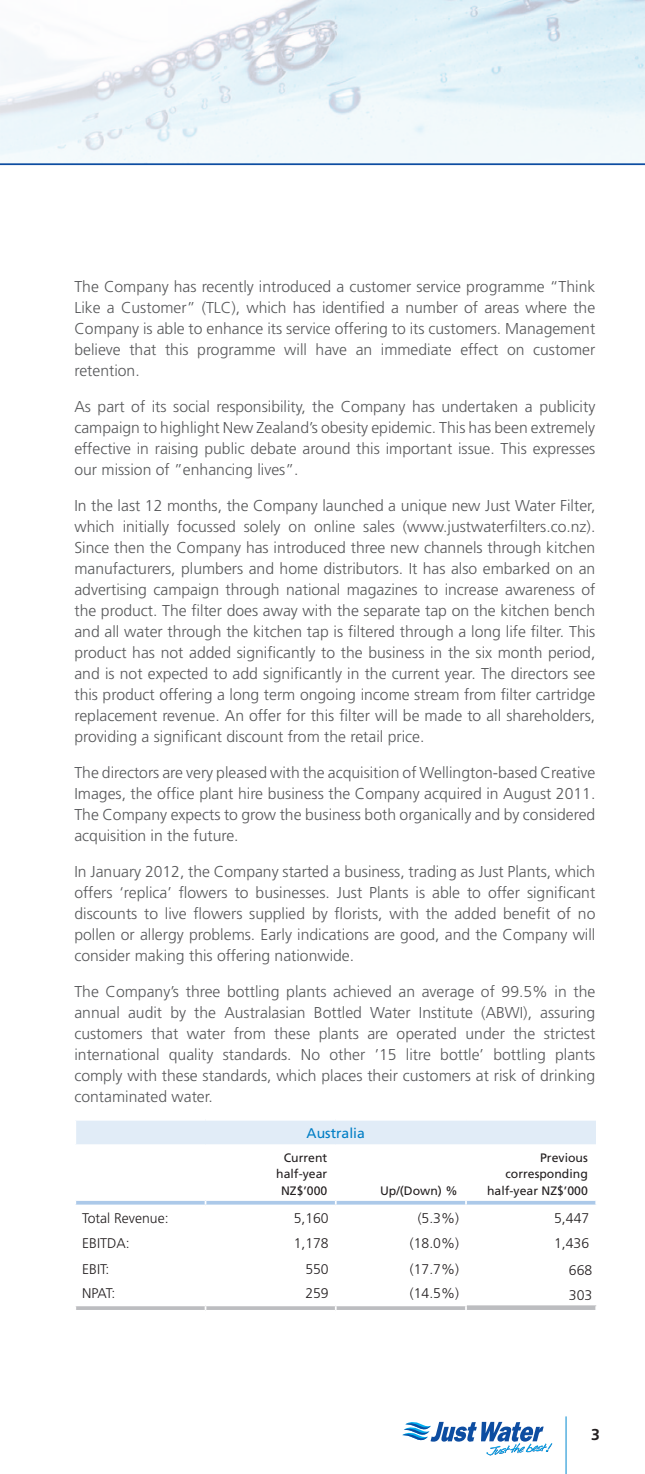
<style>
.page{position:relative;width:645px;height:1474px;background:#fff}
.page>*{position:absolute;margin:0;border:0;box-sizing:border-box;transform-origin:0 0}
.t1{font:300 15.75px/21px "Frutiger";color:#57585a;text-align:justify}
.t2{font:700 15.75px "Frutiger";color:#231f20}
.t3{font:300 14px "Frutiger";color:#231f20}
.t4{font:14px "Frutiger";color:#007ec5}
.t5{font:12.25px/16.6px "Frutiger";color:#231f20;text-align:right}
</style>
<div class="page">
<img style="left:0;top:0;width:645px;height:163px">
<svg style="left:402px;top:1421px;width:150px;height:34px"></svg>
<hr style="left:0;top:163px;width:645px;height:2px;background:#0d4da1">
<hr style="left:566px;top:1416px;width:1px;height:57px;background:#0089cf">
<div style="left:75px;top:1119px;width:521px;height:26px;background:#e1ecf7"></div>
<svg style="left:76px;top:1305px;width:521px;height:4px;background:#c6c7ca"></svg>
<svg style="left:76px;top:1200px;width:520px;height:4px"></svg>
<hr style="left:206px;top:1304px;width:130px;height:2px;background:#fff">
<hr style="left:336px;top:1304px;width:131px;height:2px;background:#fff">
<hr style="left:74px;top:1118px;width:132px;height:2px;background:#fff">
<hr style="left:74px;top:1120px;width:2px;height:24px;background:#fff">
<hr style="left:206px;top:1118px;width:130px;height:2px;background:#fff">
<hr style="left:336px;top:1118px;width:130px;height:2px;background:#fff">
<hr style="left:466px;top:1118px;width:130px;height:2px;background:#fff">
<hr style="left:74px;top:1144px;width:132px;height:1px;background:#fff">
<hr style="left:206px;top:1144px;width:130px;height:1px;background:#fff">
<hr style="left:336px;top:1144px;width:130px;height:1px;background:#fff">
<hr style="left:466px;top:1144px;width:130px;height:1px;background:#fff">
<p class="t1" style="left:74px;top:276px;width:522px">The Company has recently introduced a customer service programme “Think Like a Customer” (TLC), which has identified a number of areas where the Company is able to enhance its service offering to its customers. Management believe that this programme will have an immediate effect on customer retention.</p>
<p class="t1" style="left:74px;top:396px;width:522px">As part of its social responsibility, the Company has undertaken a publicity campaign to highlight New Zealand’s obesity epidemic. This has been extremely effective in raising public debate around this important issue. This expresses our mission of ”enhancing lives”.</p>
<p class="t1" style="left:74px;top:495px;width:522px">In the last 12 months, the Company launched a unique new Just Water Filter, which initially focussed solely on online sales (www.justwaterfilters.co.nz).<br>Since then the Company has introduced three new channels through kitchen manufacturers, plumbers and home distributors. It has also embarked on an advertising campaign through national magazines to increase awareness of the product. The filter does away with the separate tap on the kitchen bench and all water through the kitchen tap is filtered through a long life filter. This product has not added significantly to the business in the six month period, and is not expected to add significantly in the current year. The directors see this product offering a long term ongoing income stream from filter cartridge replacement revenue. An offer for this filter will be made to all shareholders, providing a significant discount from the retail price.</p>
<p class="t1" style="left:74px;top:762px;width:522px">The directors are very pleased with the acquisition of Wellington-based Creative Images, the office plant hire business the Company acquired in August 2011.<br>The Company expects to grow the business both organically and by considered acquisition in the future.</p>
<p class="t1" style="left:74px;top:861px;width:522px">In January 2012, the Company started a business, trading as Just Plants, which offers ‘replica’ flowers to businesses. Just Plants is able to offer significant discounts to live flowers supplied by florists, with the added benefit of no pollen or allergy problems. Early indications are good, and the Company will consider making this offering nationwide.</p>
<p class="t1" style="left:74px;top:981px;width:522px">The Company’s three bottling plants achieved an average of 99.5% in the annual audit by the Australasian Bottled Water Institute (ABWI), assuring customers that water from these plants are operated under the strictest international quality standards. No other ’15 litre bottle’ bottling plants comply with these standards, which places their customers at risk of drinking contaminated water.</p>
<p class="t4" style="left:307px;top:1124px;width:60px">Australia</p>
<p class="t5" style="left:276px;top:1149px;width:53px">Current half-year<br>NZ$’000</p>
<p class="t5" style="left:487px;top:1149px;width:102px">Previous corresponding half-year NZ$’000</p>
<p class="t5" style="left:380px;top:1182px;width:79px">Up/(Down) %</p>
<p class="t3" style="left:82px;top:1210px;width:88px">Total Revenue:</p>
<p class="t3" style="left:294px;top:1210px;width:37px">5,160</p>
<p class="t3" style="left:418px;top:1210px;width:43px">(5.3%)</p>
<p class="t3" style="left:554px;top:1210px;width:37px">5,447</p>
<p class="t3" style="left:82px;top:1234px;width:49px">EBITDA:</p>
<p class="t3" style="left:294px;top:1234px;width:37px">1,178</p>
<p class="t3" style="left:410px;top:1234px;width:51px">(18.0%)</p>
<p class="t3" style="left:554px;top:1234px;width:37px">1,436</p>
<p class="t3" style="left:82px;top:1261px;width:29px">EBIT:</p>
<p class="t3" style="left:305px;top:1261px;width:25px">550</p>
<p class="t3" style="left:410px;top:1261px;width:51px">(17.7%)</p>
<p class="t3" style="left:569px;top:1262px;width:25px">668</p>
<p class="t3" style="left:82px;top:1285px;width:35px">NPAT:</p>
<p class="t3" style="left:305px;top:1285px;width:25px">259</p>
<p class="t3" style="left:410px;top:1285px;width:51px">(14.5%)</p>
<p class="t3" style="left:569px;top:1287px;width:25px">303</p>
<p class="t2" style="left:591px;top:1425px;width:10px">3</p>
</div>
